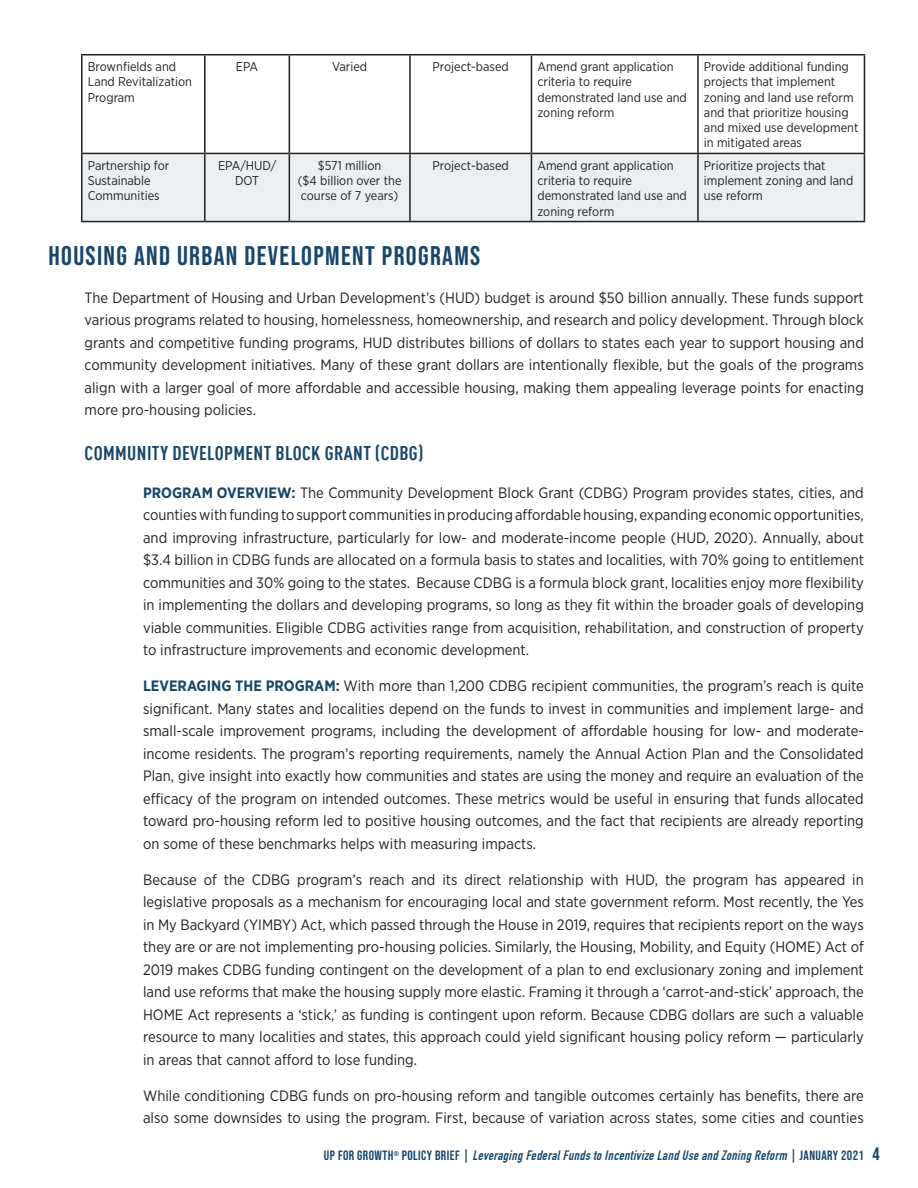
<style>
.page{position:relative;width:918px;height:1188px;background:#fff}
.page>*{position:absolute;margin:0;border:0;box-sizing:border-box;transform-origin:0 0}
.White_Paper__Subhead{font:27px "Bebas Neue";letter-spacing:.05em;color:#18466b}
.White_Paper__Subhead-2{font:700 condensed 19.5px "DIN Offc";letter-spacing:.02em;color:#18466b}
.White_Paper__Body_Te{font:15px/22.5px "Gotham Narrow";color:#231f20;text-align:justify}
.t1{font:italic 700 13.5px "DIN Condensed";color:#18466b}
.t2{font:12.75px/15.3px "Gotham Narrow";color:#231f20}
.s1{font-weight:700;color:#18466b}
.s2{font-family:"Bebas Neue";font-weight:400;font-style:normal}
.s3{font-family:"Bebas Neue";font-weight:400;font-style:normal;font-size:18px}
</style>
<div class="page">
<div style="left:82px;top:154px;width:782px;height:67px;background:#ebeff1"></div>
<hr style="left:81px;top:54px;width:124px;height:2px;background:#231f20">
<hr style="left:81px;top:55px;width:1px;height:98px;background:#231f20">
<hr style="left:205px;top:54px;width:84px;height:2px;background:#231f20">
<hr style="left:204px;top:55px;width:2px;height:98px;background:#231f20">
<hr style="left:289px;top:54px;width:121px;height:2px;background:#231f20">
<hr style="left:289px;top:55px;width:1px;height:98px;background:#231f20">
<hr style="left:410px;top:54px;width:121px;height:2px;background:#231f20">
<hr style="left:409px;top:55px;width:2px;height:98px;background:#231f20">
<hr style="left:531px;top:54px;width:167px;height:2px;background:#231f20">
<hr style="left:531px;top:55px;width:1px;height:98px;background:#231f20">
<hr style="left:698px;top:54px;width:167px;height:2px;background:#231f20">
<hr style="left:697px;top:55px;width:2px;height:98px;background:#231f20">
<hr style="left:864px;top:55px;width:1px;height:98px;background:#231f20">
<hr style="left:81px;top:153px;width:124px;height:1px;background:#231f20">
<hr style="left:81px;top:154px;width:1px;height:67px;background:#231f20">
<hr style="left:205px;top:153px;width:84px;height:1px;background:#231f20">
<hr style="left:204px;top:154px;width:2px;height:67px;background:#231f20">
<hr style="left:289px;top:153px;width:121px;height:1px;background:#231f20">
<hr style="left:289px;top:154px;width:1px;height:67px;background:#231f20">
<hr style="left:410px;top:153px;width:121px;height:1px;background:#231f20">
<hr style="left:409px;top:154px;width:2px;height:67px;background:#231f20">
<hr style="left:531px;top:153px;width:167px;height:1px;background:#231f20">
<hr style="left:531px;top:154px;width:1px;height:67px;background:#231f20">
<hr style="left:698px;top:153px;width:167px;height:1px;background:#231f20">
<hr style="left:697px;top:154px;width:2px;height:67px;background:#231f20">
<hr style="left:864px;top:154px;width:1px;height:67px;background:#231f20">
<hr style="left:81px;top:221px;width:124px;height:1px;background:#231f20">
<hr style="left:205px;top:221px;width:84px;height:1px;background:#231f20">
<hr style="left:289px;top:221px;width:121px;height:1px;background:#231f20">
<hr style="left:410px;top:221px;width:121px;height:1px;background:#231f20">
<hr style="left:531px;top:221px;width:167px;height:1px;background:#231f20">
<hr style="left:698px;top:221px;width:167px;height:1px;background:#231f20">
<p class="t2" style="left:88px;top:59px;width:106px">Brownfields and<br>Land Revitalization<br>Program</p>
<p class="t2" style="left:236px;top:59px;width:24px">EPA</p>
<p class="t2" style="left:332px;top:59px;width:37px">Varied</p>
<p class="t2" style="left:433px;top:59px;width:78px">Project-based</p>
<p class="t2" style="left:537px;top:59px;width:151px">Amend grant application criteria to require demonstrated land use and zoning reform</p>
<p class="t2" style="left:704px;top:59px;width:156px">Provide additional funding projects that implement zoning and land use reform and that prioritize housing and mixed use development in mitigated areas</p>
<p class="t2" style="left:88px;top:157px;width:83px">Partnership for<br>Sustainable<br>Communities</p>
<p class="t2" style="left:218px;top:157px;width:60px;text-align:center">EPA/HUD/<br>DOT</p>
<p class="t2" style="left:298px;top:157px;width:105px;text-align:center">$571 million<br>($4 billion over the course of 7 years)</p>
<p class="t2" style="left:433px;top:157px;width:78px">Project-based</p>
<p class="t2" style="left:537px;top:157px;width:151px">Amend grant application criteria to require demonstrated land use and zoning reform</p>
<p class="t2" style="left:704px;top:157px;width:151px">Prioritize projects that implement zoning and land use reform</p>
<p class="White_Paper__Subhead" style="left:49px;top:240px;width:433px">HOUSING AND URBAN DEVELOPMENT PROGRAMS</p>
<p class="White_Paper__Body_Te" style="left:85px;top:286px;width:781px">The Department of Housing and Urban Development’s (HUD) budget is around $50 billion annually. These funds support various programs related to housing, homelessness, homeownership, and research and policy development. Through block grants and competitive funding programs, HUD distributes billions of dollars to states each year to support housing and community development initiatives. Many of these grant dollars are intentionally flexible, but the goals of the programs align with a larger goal of more affordable and accessible housing, making them appealing leverage points for enacting more pro-housing policies.</p>
<p class="White_Paper__Subhead-2" style="left:85px;top:441px;width:340px">COMMUNITY DEVELOPMENT BLOCK GRANT (CDBG)</p>
<p class="White_Paper__Body_Te" style="left:143px;top:481px;width:722px"><span class="s1">PROGRAM OVERVIEW:</span> The Community Development Block Grant (CDBG) Program provides states, cities, and counties with funding to support communities in producing affordable housing, expanding economic opportunities, and improving infrastructure, particularly for low- and moderate-income people (HUD, 2020). Annually, about $3.4 billion in CDBG funds are allocated on a formula basis to states and localities, with 70% going to entitlement communities and 30% going to the states. Because CDBG is a formula block grant, localities enjoy more flexibility in implementing the dollars and developing programs, so long as they fit within the broader goals of developing viable communities. Eligible CDBG activities range from acquisition, rehabilitation, and construction of property to infrastructure improvements and economic development.</p>
<p class="White_Paper__Body_Te" style="left:143px;top:674px;width:723px"><span class="s1">LEVERAGING THE PROGRAM:</span> With more than 1,200 CDBG recipient communities, the program’s reach is quite significant. Many states and localities depend on the funds to invest in communities and implement large- and small-scale improvement programs, including the development of affordable housing for low- and moderate&shy;income residents. The program’s reporting requirements, namely the Annual Action Plan and the Consolidated Plan, give insight into exactly how communities and states are using the money and require an evaluation of the efficacy of the program on intended outcomes. These metrics would be useful in ensuring that funds allocated toward pro-housing reform led to positive housing outcomes, and the fact that recipients are already reporting on some of these benchmarks helps with measuring impacts.</p>
<p class="White_Paper__Body_Te" style="left:143px;top:868px;width:722px">Because of the CDBG program’s reach and its direct relationship with HUD, the program has appeared in legislative proposals as a mechanism for encouraging local and state government reform. Most recently, the Yes in My Backyard (YIMBY) Act, which passed through the House in 2019, requires that recipients report on the ways they are or are not implementing pro-housing policies. Similarly, the Housing, Mobility, and Equity (HOME) Act of 2019 makes CDBG funding contingent on the development of a plan to end exclusionary zoning and implement land use reforms that make the housing supply more elastic. Framing it through a ‘carrot-and-stick’ approach, the HOME Act represents a ‘stick,’ as funding is contingent upon reform. Because CDBG dollars are such a valuable resource to many localities and states, this approach could yield significant housing policy reform — particularly in areas that cannot afford to lose funding.</p>
<p class="White_Paper__Body_Te" style="left:143px;top:1084px;width:722px">While conditioning CDBG funds on pro-housing reform and tangible outcomes certainly has benefits, there are also some downsides to using the program. First, because of variation across states, some cities and counties</p>
<p class="t1" style="left:324px;top:1146px;width:557px"><span class="s2">U P F O R G R O W T H</span> <sup>®</sup> <span class="s2">P O L I C Y B R I E F |</span> LeveragingFederalFundstoIncentivizeLandUseandZoningReform <span class="s2">| J A N U A R Y 2 0 2 1</span> <span class="s3">4</span></p>
</div>
